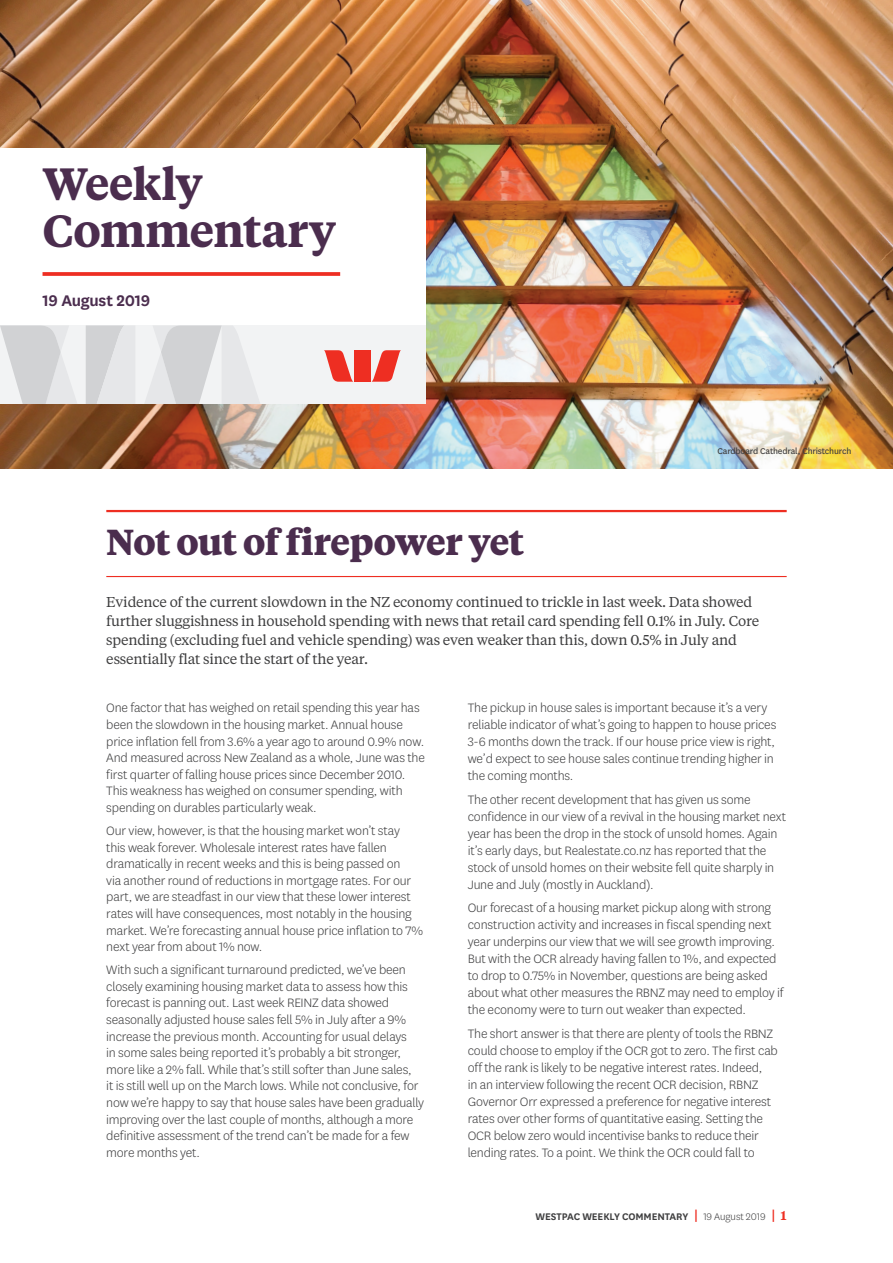
<style>
.page{position:relative;width:893px;height:1263px;background:#fff}
.page>*{position:absolute;margin:0;border:0;box-sizing:border-box;transform-origin:0 0}
.t1{font:600 45px/46.5px "Tiempos Text";letter-spacing:-.025em;color:#4b2d4e}
.t2{font:700 36px "Tiempos Text";letter-spacing:-.025em;color:#4b2d4e}
.t3{font:600 18px "National LF";letter-spacing:-.02em;color:#4b2d4e}
.t4{font:300 14.25px/16.6px "National LF";letter-spacing:-.015em;color:#3e3e3f}
.t5{font:14.25px/18.8px "Tiempos Text";letter-spacing:-.015em;color:#3e3e3f}
.t6{font:600 11.25px "National LF";letter-spacing:-.005em;color:#3e3e3f}
.t7{font:9.75px "National LF";letter-spacing:-.015em;color:#3e3e3f}
.s1{font-family:"Tiempos Text";font-size:13.5px;color:#ee2e22}
.s2{font-weight:300}
.s3{font-family:"Tiempos Text";font-size:12.75px;color:#ee2e22}
</style>
<div class="page">
<img style="left:0;top:0;width:893px;height:468px">
<div style="left:0;top:149px;width:425px;height:255px;background:#fff"></div>
<div style="left:0;top:325px;width:425px;height:79px;background:#f2f3f4"></div>
<svg style="left:0;top:325px;width:260px;height:79px"></svg>
<svg style="left:324px;top:350px;width:29px;height:32px"></svg>
<svg style="left:371px;top:350px;width:30px;height:32px"></svg>
<div style="left:354px;top:350px;width:17px;height:32px;background:#ee2e22"></div>
<svg style="left:43px;top:272px;width:297px;height:4px"></svg>
<hr style="left:106px;top:510px;width:681px;height:2px;background:#ee2e22">
<hr style="left:106px;top:576px;width:681px;height:1px;background:#ee2e22">
<h1 class="t1" style="left:43px;top:159px;width:295px">Weekly<br>Commentary</h1>
<p class="t3" style="left:43px;top:288px;width:109px">19 August 2019</p>
<p class="t7" style="left:717px;top:444px;width:135px">Cardboard Cathedral, Christchurch</p>
<h2 class="t2" style="left:106px;top:516px;width:419px">Not out of firepower yet</h2>
<p class="t5" style="left:106px;top:592px;width:654px">Evidence of the current slowdown in the NZ economy continued to trickle in last week. Data showed further sluggishness in household spending with news that retail card spending fell 0.1% in July. Core spending (excluding fuel and vehicle spending) was even weaker than this, down 0.5% in July and essentially flat since the start of the year.</p>
<p class="t4" style="left:106px;top:699px;width:320px">One factor that has weighed on retail spending this year has been the slowdown in the housing market. Annual house price inflation fell from 3.6% a year ago to around 0.9% now.<br>And measured across New Zealand as a whole, June was the first quarter of falling house prices since December 2010.<br>This weakness has weighed on consumer spending, with spending on durables particularly weak.</p>
<p class="t4" style="left:106px;top:822px;width:318px">Our view, however, is that the housing market won’t stay<br>this weak forever. Wholesale interest rates have fallen dramatically in recent weeks and this is being passed on<br>via another round of reductions in mortgage rates. For our part, we are steadfast in our view that these lower interest rates will have consequences, most notably in the housing market. We’re forecasting annual house price inflation to 7% next year from about 1% now.</p>
<p class="t4" style="left:106px;top:961px;width:319px">With such a significant turnaround predicted, we’ve been closely examining housing market data to assess how this forecast is panning out. Last week REINZ data showed seasonally adjusted house sales fell 5% in July after a 9% increase the previous month. Accounting for usual delays<br>in some sales being reported it’s probably a bit stronger, more like a 2% fall. While that’s still softer than June sales,<br>it is still well up on the March lows. While not conclusive, for now we’re happy to say that house sales have been gradually improving over the last couple of months, although a more definitive assessment of the trend can’t be made for a few more months yet.</p>
<p class="t4" style="left:468px;top:699px;width:310px">The pickup in house sales is important because it’s a very reliable indicator of what’s going to happen to house prices 3-6 months down the track. If our house price view is right, we’d expect to see house sales continue trending higher in the coming months.</p>
<p class="t4" style="left:468px;top:790px;width:320px">The other recent development that has given us some confidence in our view of a revival in the housing market next year has been the drop in the stock of unsold homes. Again it’s early days, but Realestate.co.nz has reported that the stock of unsold homes on their website fell quite sharply in June and July (mostly in Auckland).</p>
<p class="t4" style="left:468px;top:899px;width:317px">Our forecast of a housing market pickup along with strong construction activity and increases in fiscal spending next year underpins our view that we will see growth improving.<br>But with the OCR already having fallen to 1%, and expected to drop to 0.75% in November, questions are being asked about what other measures the RBNZ may need to employ if the economy were to turn out weaker than expected.</p>
<p class="t4" style="left:468px;top:1024px;width:312px">The short answer is that there are plenty of tools the RBNZ could choose to employ if the OCR got to zero. The first cab off the rank is likely to be negative interest rates. Indeed,<br>in an interview following the recent OCR decision, RBNZ Governor Orr expressed a preference for negative interest rates over other forms of quantitative easing. Setting the OCR below zero would incentivise banks to reduce their lending rates. To a point. We think the OCR could fall to</p>
<p class="t6" style="left:535px;top:1209px;width:253px">WESTPAC WEEKLY COMMENTARY <span class="s1">|</span> <span class="s2">19 August 2019</span> <span class="s1">|</span> <span class="s3">1</span></p>
</div>
